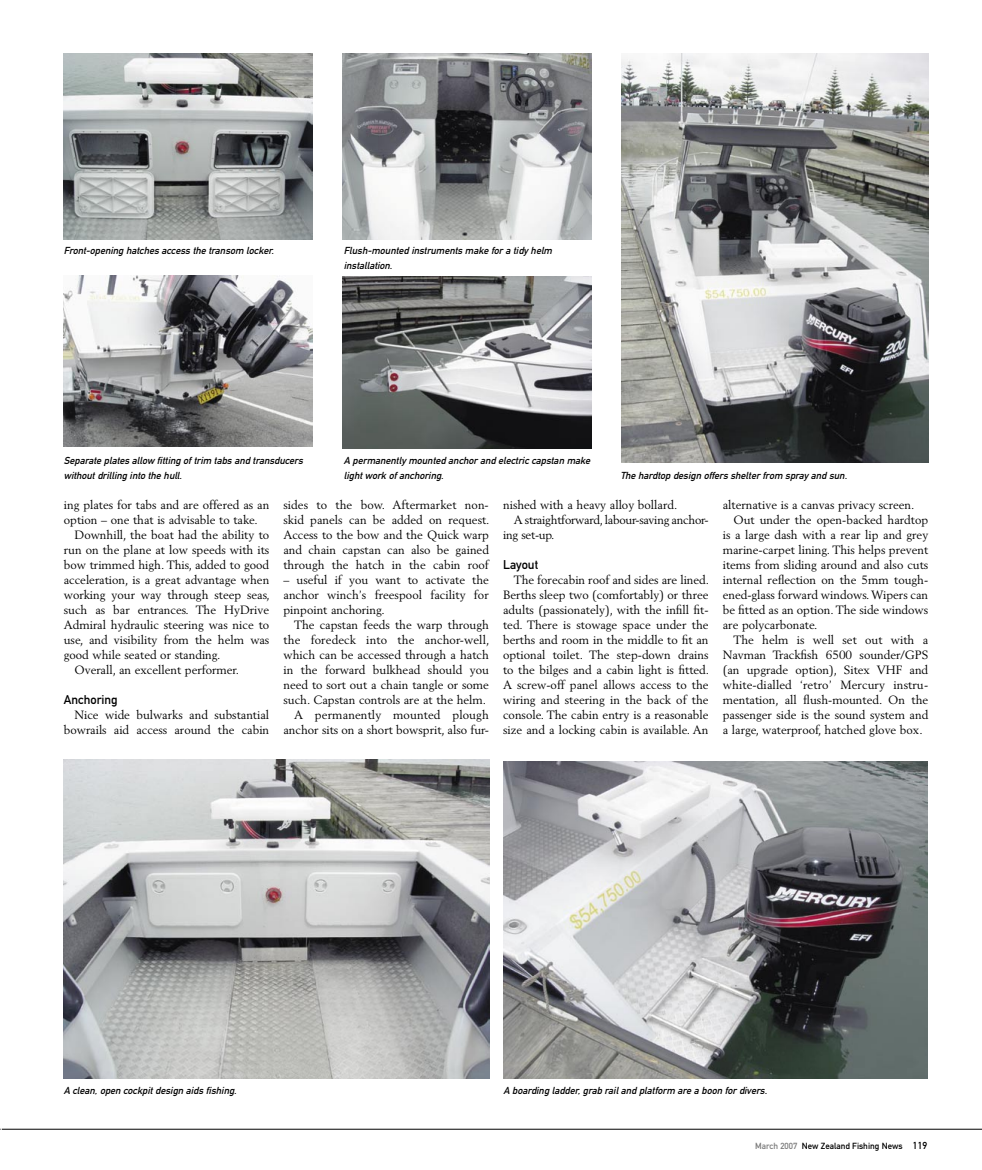
<style>
.page{position:relative;width:982px;height:1170px;background:#fff}
.page>*{position:absolute;margin:0;border:0;box-sizing:border-box;transform-origin:0 0}
.t1{font:12.5px "DIN Mittelschrift";color:#000}
.t2{font:11.88px/15px "Berling";color:#000;text-align:justify}
.t3{font:11.88px "Berling";letter-spacing:-.02em;color:#000}
.t4{font:italic 10px/15px "DIN Mittelschrift";color:#000}
.t5{font:8.75px "DIN Mittelschrift";color:#000}
.s1{color:#7c7c7c}
.s2{font-size:10px}
</style>
<div class="page">
<img style="left:64px;top:53px;width:248px;height:187px">
<img style="left:343px;top:53px;width:248px;height:187px">
<img style="left:621px;top:53px;width:307px;height:409px">
<img style="left:343px;top:276px;width:248px;height:172px">
<img style="left:64px;top:275px;width:248px;height:171px">
<img style="left:504px;top:761px;width:423px;height:317px">
<img style="left:64px;top:759px;width:425px;height:319px">
<hr style="left:2px;top:1128px;width:979px;height:1px;background:#000">
<p class="t4" style="left:64px;top:243px;width:214px">Front-opening hatches access the transom locker.</p>
<p class="t4" style="left:344px;top:243px;width:212px">Flush-mounted instruments make fora tidy helm installation.</p>
<p class="t4" style="left:64px;top:453px;width:243px">Separate plates allow fitting oftrim tabs and transducers withoutdrilling into the hull.</p>
<p class="t4" style="left:344px;top:453px;width:250px">A permanently mounted anchorand electriccapstan make lightwork ofanchoring.</p>
<p class="t4" style="left:620px;top:468px;width:231px">The hardtop design offers shelterfrom spray and sun.</p>
<p class="t2" style="left:64px;top:497px;width:207px">ing plates for tabs and are offered as an</p>
<p class="t2" style="left:64px;top:512px;width:195px">option – one that is advisable to take.</p>
<p class="t2" style="left:74px;top:527px;width:196px">Downhill, the boat had the ability to</p>
<p class="t2" style="left:64px;top:542px;width:207px">run on the plane at low speeds with its</p>
<p class="t2" style="left:64px;top:557px;width:207px">bow trimmed high. This, added to good</p>
<p class="t2" style="left:64px;top:572px;width:207px">acceleration, is a great advantage when</p>
<p class="t2" style="left:64px;top:587px;width:207px">working your way through steep seas,</p>
<p class="t2" style="left:64px;top:602px;width:207px">such as bar entrances. The HyDrive</p>
<p class="t2" style="left:64px;top:617px;width:207px">Admiral hydraulic steering was nice to</p>
<p class="t2" style="left:64px;top:632px;width:207px">use, and visibility from the helm was</p>
<p class="t2" style="left:64px;top:647px;width:158px">good while seated or standing.</p>
<p class="t2" style="left:74px;top:662px;width:166px">Overall, an excellent performer.</p>
<p class="t1" style="left:64px;top:692px;width:55px">Anchoring</p>
<p class="t2" style="left:64px;top:707px;width:207px;text-align:right">Nice wide bulwarks and substantial bowrails aid access around the cabin</p>
<p class="t2" style="left:283px;top:497px;width:207px">sides to the bow. Aftermarket non&shy;skid panels can be added on request.<br>Access to the bow and the Quick warp and chain capstan can also be gained through the hatch in the cabin roof</p>
<p class="t2" style="left:283px;top:572px;width:207px">– useful if you want to activate the anchor winch’s freespool facility for pinpoint anchoring.</p>
<p class="t2" style="left:283px;top:617px;width:207px;text-align:right">The capstan feeds the warp through the foredeck into the anchor-well, which can be accessed through a hatch in the forward bulkhead should you need to sort out a chain tangle or some such. Capstan controls are at the helm.<br>A permanently mounted plough anchor sits on a short bowsprit, also fur-</p>
<p class="t2" style="left:503px;top:497px;width:176px">nished with a heavy alloy bollard.</p>
<p class="t3" style="left:514px;top:512px;width:196px">A straightforward, labour-saving anchor-</p>
<p class="t2" style="left:503px;top:527px;width:53px">ing set-up.</p>
<p class="t1" style="left:503px;top:557px;width:37px">Layout</p>
<p class="t2" style="left:503px;top:572px;width:207px;text-indent:11px">The forecabin roof and sides are lined.<br>Berths sleep two (comfortably) or three adults (passionately), with the infill fit&shy;ted. There is stowage space under the berths and room in the middle to fit an optional toilet. The step-down drains to the bilges and a cabin light is fitted.<br>A screw-off panel allows access to the wiring and steering in the back of the console. The cabin entry is a reasonable size and a locking cabin is available. An</p>
<p class="t2" style="left:722px;top:497px;width:193px">alternative is a canvas privacy screen.</p>
<p class="t2" style="left:733px;top:512px;width:196px">Out under the open-backed hardtop</p>
<p class="t2" style="left:722px;top:527px;width:207px">is a large dash with a rear lip and grey</p>
<p class="t2" style="left:722px;top:542px;width:207px">marine-carpet lining. This helps prevent</p>
<p class="t2" style="left:722px;top:557px;width:207px">items from sliding around and also cuts</p>
<p class="t2" style="left:722px;top:572px;width:207px">internal reflection on the 5mm tough-</p>
<p class="t2" style="left:722px;top:587px;width:207px">ened-glass forward windows. Wipers can</p>
<p class="t2" style="left:722px;top:602px;width:207px">be fitted as an option. The side windows</p>
<p class="t2" style="left:722px;top:617px;width:96px">are polycarbonate.</p>
<p class="t2" style="left:733px;top:632px;width:196px">The helm is well set out with a</p>
<p class="t2" style="left:722px;top:647px;width:207px">Navman Trackfish 6500 sounder/GPS</p>
<p class="t2" style="left:722px;top:662px;width:207px">(an upgrade option), Sitex VHF and</p>
<p class="t2" style="left:722px;top:677px;width:207px">white-dialled ‘retro’ Mercury instru-</p>
<p class="t2" style="left:722px;top:692px;width:207px">mentation, all flush-mounted. On the</p>
<p class="t2" style="left:722px;top:707px;width:207px">passenger side is the sound system and</p>
<p class="t2" style="left:722px;top:722px;width:201px">a large, waterproof, hatched glove box.</p>
<p class="t4" style="left:64px;top:1083px;width:177px">A clean,open cockpitdesign aids fishing.</p>
<p class="t4" style="left:503px;top:1083px;width:268px">A boarding ladder,grab railand platform are a boon fordivers.</p>
<p class="t5" style="left:755px;top:1140px;width:174px"><span class="s1">March 2007</span> New Zealand Fishing News <span class="s2">119</span></p>
</div>
